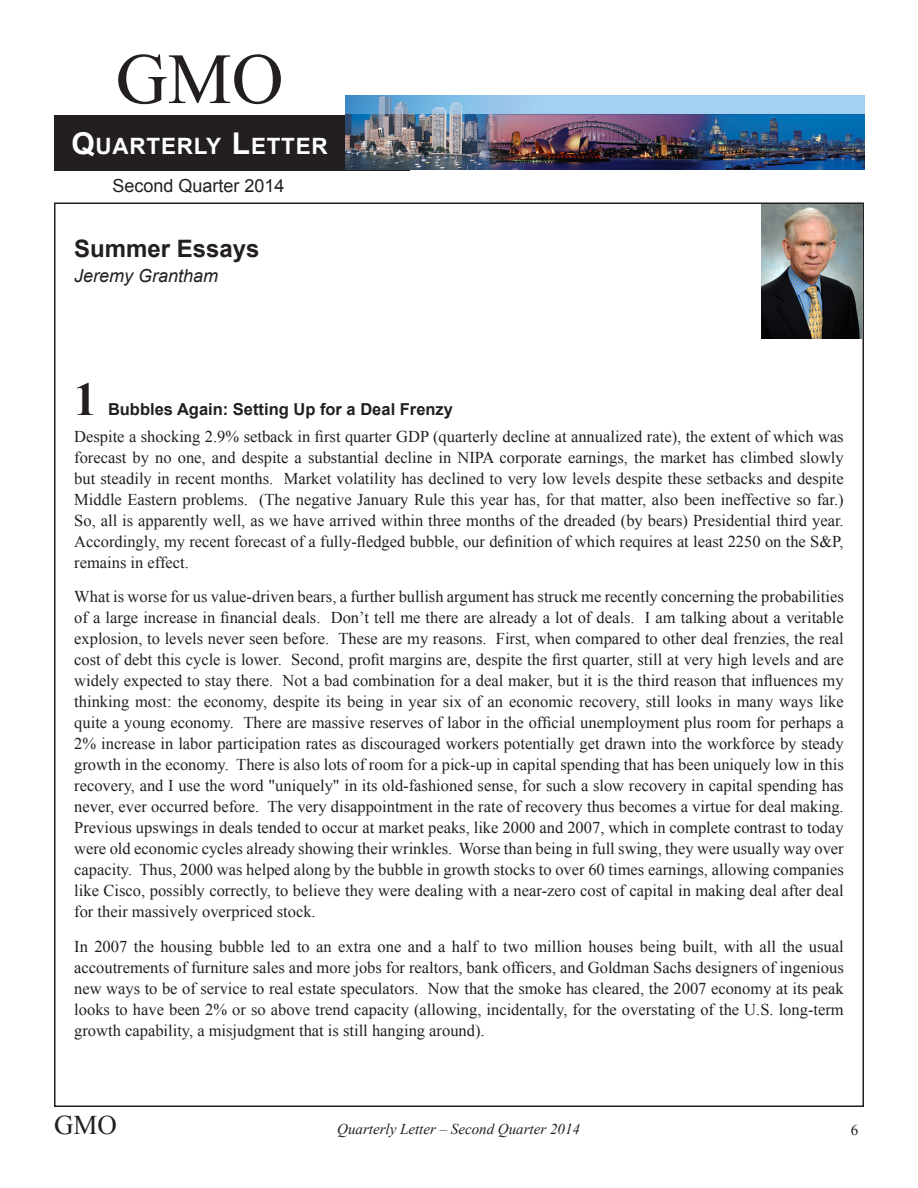
<style>
.page{position:relative;width:918px;height:1188px;background:#fff}
.page>*{position:absolute;margin:0;border:0;box-sizing:border-box;transform-origin:0 0}
.t1{font:72px "Times New Roman";color:#231f20}
.subhead{font:700 46.8px "Times New Roman";color:#231f20;scale:.96 1}
.t2{font:27px "Times New Roman";color:#231f20}
.t3{font:700 24px "Arial";color:#231f20}
.t4{font:700 22.5px "Arial";letter-spacing:.035em;color:#fff}
.t5{font:18px "Arial";color:#231f20}
.t6{font:italic 18px "Arial";color:#231f20}
.body_text{font:16.5px/21px "Times New Roman";color:#231f20;text-align:justify}
.subhead-2{font:700 16.5px "Arial";color:#231f20}
.t7{font:italic 15px "Times New Roman";color:#231f20}
.t8{font:15px "Times New Roman";color:#231f20}
.s1{font-size:30px}
</style>
<div class="page">
<div style="left:54px;top:115px;width:355px;height:55px;background:#231f20"></div>
<img style="left:345px;top:96px;width:519px;height:74px">
<img style="left:762px;top:204px;width:100px;height:134px">
<h1 class="t1" style="left:116px;top:31px;width:169px">GMO</h1>
<h3 class="t4" style="left:72px;top:131px;width:258px"><span class="s1">Q</span>UARTERLY <span class="s1">L</span>ETTER</h3>
<p class="t5" style="left:112px;top:174px;width:174px">Second Quarter 2014</p>
<p class="t3" style="left:74px;top:233px;width:187px">Summer Essays</p>
<p class="t6" style="left:74px;top:264px;width:146px">Jeremy Grantham</p>
<p class="subhead" style="left:74px;top:367px;width:25px">1</p>
<p class="subhead-2" style="left:108px;top:399px;width:347px">Bubbles Again: Setting Up for a Deal Frenzy</p>
<p class="body_text" style="left:74px;top:426px;width:771px">Despite a shocking 2.9% setback in first quarter GDP (quarterly decline at annualized rate), the extent of which was forecast by no one, and despite a substantial decline in NIPA corporate earnings, the market has climbed slowly but steadily in recent months. Market volatility has declined to very low levels despite these setbacks and despite Middle Eastern problems. (The negative January Rule this year has, for that matter, also been ineffective so far.)<br>So, all is apparently well, as we have arrived within three months of the dreaded (by bears) Presidential third year.<br>Accordingly, my recent forecast of a fully-fledged bubble, our definition of which requires at least 2250 on the S&amp;P, remains in effect.</p>
<p class="body_text" style="left:74px;top:586px;width:771px">What is worse for us value-driven bears, a further bullish argument has struck me recently concerning the probabilities of a large increase in financial deals. Don’t tell me there are already a lot of deals. I am talking about a veritable explosion, to levels never seen before. These are my reasons. First, when compared to other deal frenzies, the real cost of debt this cycle is lower. Second, profit margins are, despite the first quarter, still at very high levels and are widely expected to stay there. Not a bad combination for a deal maker, but it is the third reason that influences my thinking most: the economy, despite its being in year six of an economic recovery, still looks in many ways like quite a young economy. There are massive reserves of labor in the official unemployment plus room for perhaps a 2% increase in labor participation rates as discouraged workers potentially get drawn into the workforce by steady growth in the economy. There is also lots of room for a pick-up in capital spending that has been uniquely low in this recovery, and I use the word "uniquely" in its old-fashioned sense, for such a slow recovery in capital spending has never, ever occurred before. The very disappointment in the rate of recovery thus becomes a virtue for deal making.<br>Previous upswings in deals tended to occur at market peaks, like 2000 and 2007, which in complete contrast to today were old economic cycles already showing their wrinkles. Worse than being in full swing, they were usually way over capacity. Thus, 2000 was helped along by the bubble in growth stocks to over 60 times earnings, allowing companies like Cisco, possibly correctly, to believe they were dealing with a near-zero cost of capital in making deal after deal for their massively overpriced stock.</p>
<p class="body_text" style="left:74px;top:936px;width:771px">In 2007 the housing bubble led to an extra one and a half to two million houses being built, with all the usual accoutrements of furniture sales and more jobs for realtors, bank officers, and Goldman Sachs designers of ingenious new ways to be of service to real estate speculators. Now that the smoke has cleared, the 2007 economy at its peak looks to have been 2% or so above trend capacity (allowing, incidentally, for the overstating of the U.S. long-term growth capability, a misjudgment that is still hanging around).</p>
<h3 class="t2" style="left:54px;top:1107px;width:64px">GMO</h3>
<p class="t7" style="left:337px;top:1119px;width:244px">Quarterly Letter – Second Quarter 2014</p>
<p class="t8" style="left:851px;top:1120px;width:9px">6</p>
</div>
